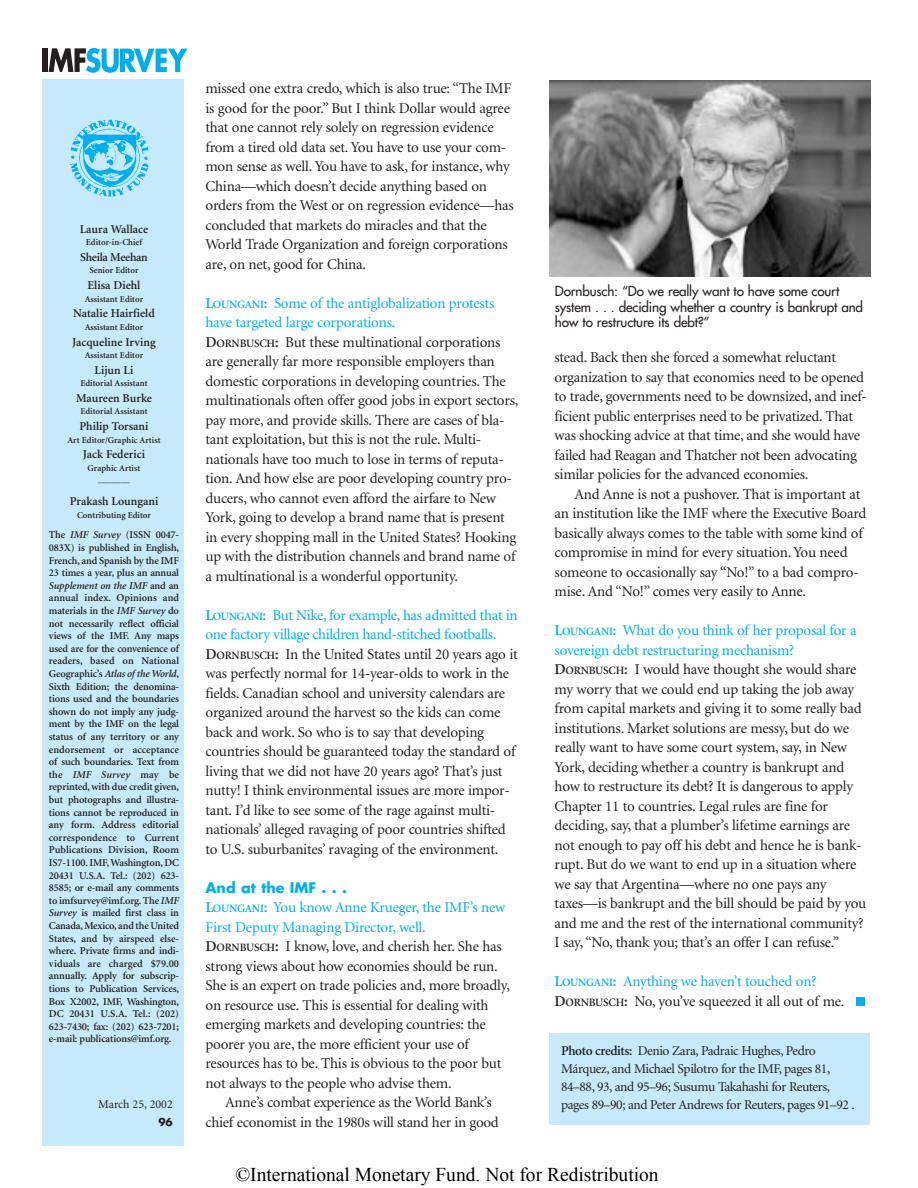
<style>
.page{position:relative;width:918px;height:1188px;background:#fff}
.page>*{position:absolute;margin:0;border:0;box-sizing:border-box;transform-origin:0 0}
.t1{font:19.5px "Times New Roman";color:#000}
.t2{font:15px/19.5px "Minion";letter-spacing:-.015em;color:#231f20}
.t3{font:700 14.25px "Futura";color:#00aeef}
.t4{font:13.5px/18px "Minion";letter-spacing:-.03em;color:#231f20}
.t5{font:13.5px/15.8px "Futura";letter-spacing:-.01em;color:#231f20}
.t6{font:600 12px "Minion";color:#231f20}
.t7{font:12px "Minion";color:#231f20}
.t8{font:600 12px "Minion";letter-spacing:-.025em;color:#231f20}
.t9{font:600 10.5px/12.6px "Minion";letter-spacing:-.015em;color:#231f20;text-align:justify}
.t10{font:700 10.5px "Futura";color:#231f20}
.t11{font:600 9px/10.8px "Minion";color:#231f20;text-align:center}
.s1{font-style:italic}
.s2{font-weight:600;color:#00aeef}
.s3{font-weight:600;font-size:11.25px;color:#00aeef}
.s4{color:#00aeef}
.s5{font-weight:600}
.s6{font-weight:600;font-size:11.25px}
</style>
<div class="page">
<div style="left:43px;top:48px;width:5px;height:24px;background:#231f20"></div>
<svg style="left:49px;top:48px;width:139px;height:25px"></svg>
<div style="left:42px;top:79px;width:141px;height:1067px;background:#c6eafb"></div>
<div style="left:856px;top:997px;width:9px;height:9px;background:#00aeef"></div>
<img style="left:70px;top:119px;width:79px;height:78px">
<div style="left:549px;top:1034px;width:321px;height:91px;background:#c6eafb"></div>
<img style="left:549px;top:81px;width:321px;height:195px">
<p class="t6" style="left:80px;top:224px;width:70px">Laura Wallace</p>
<p class="t11" style="left:86px;top:238px;width:58px">Editor-in-Chief</p>
<p class="t8" style="left:80px;top:253px;width:69px">Sheila Meehan</p>
<p class="t11" style="left:89px;top:266px;width:51px">Senior Editor</p>
<p class="t6" style="left:88px;top:281px;width:54px">Elisa Diehl</p>
<p class="t11" style="left:85px;top:294px;width:60px">Assistant Editor</p>
<p class="t6" style="left:73px;top:309px;width:83px">Natalie Hairfield</p>
<p class="t11" style="left:85px;top:322px;width:60px">Assistant Editor</p>
<p class="t6" style="left:72px;top:337px;width:85px">Jacqueline Irving</p>
<p class="t11" style="left:85px;top:350px;width:60px">Assistant Editor</p>
<p class="t6" style="left:95px;top:365px;width:40px">Lijun Li</p>
<p class="t11" style="left:80px;top:379px;width:69px">Editorial Assistant</p>
<p class="t6" style="left:76px;top:394px;width:77px">Maureen Burke</p>
<p class="t11" style="left:80px;top:407px;width:69px">Editorial Assistant</p>
<p class="t6" style="left:79px;top:422px;width:71px">Philip Torsani</p>
<p class="t11" style="left:67px;top:435px;width:95px">Art Editor/Graphic Artist</p>
<p class="t6" style="left:83px;top:450px;width:64px">Jack Federici</p>
<p class="t11" style="left:88px;top:463px;width:54px">Graphic Artist _______</p>
<p class="t6" style="left:70px;top:497px;width:90px">Prakash Loungani</p>
<p class="t11" style="left:77px;top:510px;width:75px">Contributing Editor</p>
<p class="t9" style="left:49px;top:530px;width:132px">The <span class="s1">IMF Survey</span> (ISSN 0047- 083X) is published in English, French, and Spanish by the IMF 23 times a year, plus an annual <span class="s1">Supplement on the IMF</span> and an annual index. Opinions and materials in the <span class="s1">IMF Survey</span> do not necessarily reflect official views of the IMF. Any maps used are for the convenience of readers, based on National Geographic’s <span class="s1">Atlas of the World</span>, Sixth Edition; the denomina&shy;tions used and the boundaries shown do not imply any judg&shy;ment by the IMF on the legal status of any territory or any endorsement or acceptance of such boundaries. Text from the <span class="s1">IMF Survey</span> may be reprinted,with due credit given, but photographs and illustra&shy;tions cannot be reproduced in any form. Address editorial correspondence to Current Publications Division, Room IS7-1100. IMF,Washington, DC 20431 U.S.A. Tel.: (202) 623- 8585; or e-mail any comments to imfsurvey@imf.org.The <span class="s1">IMF Survey</span> is mailed first class in Canada,Mexico, and the United States, and by airspeed else&shy;where. Private firms and indi&shy;viduals are charged $79.00 annually. Apply for subscrip&shy;tions to Publication Services, Box X2002, IMF, Washington, DC 20431 U.S.A. Tel.: (202)<br>623-7430; fax: (202) 623-7201; e-mail: publications@imf.org.</p>
<p class="t7" style="left:98px;top:1100px;width:76px">March 25, 2002</p>
<p class="t10" style="left:158px;top:1118px;width:16px">96</p>
<p class="t2" style="left:206px;top:80px;width:310px">missed one extra credo, which is also true: “The IMF is good for the poor.” But I think Dollar would agree that one cannot rely solely on regression evidence from a tired old data set. You have to use your com&shy;mon sense as well. You have to ask, for instance, why China—which doesn’t decide anything based on orders from the West or on regression evidence—has concluded that markets do miracles and that the World Trade Organization and foreign corporations are, on net, good for China.</p>
<p class="t2" style="left:206px;top:294px;width:315px"><span class="s2">L</span><span class="s3">OUNGANI</span><span class="s2">:</span> <span class="s4">Some of the antiglobalization protests have targeted large corporations.<br></span><span class="s5">D</span><span class="s6">ORNBUSCH</span><span class="s5">:</span> But these multinational corporations are generally far more responsible employers than domestic corporations in developing countries. The multinationals often offer good jobs in export sectors, pay more, and provide skills. There are cases of bla&shy;tant exploitation, but this is not the rule. Multi&shy;nationals have too much to lose in terms of reputa&shy;tion. And how else are poor developing country pro&shy;ducers, who cannot even afford the airfare to New York, going to develop a brand name that is present in every shopping mall in the United States? Hooking up with the distribution channels and brand name of a multinational is a wonderful opportunity.</p>
<p class="t2" style="left:205px;top:606px;width:314px"><span class="s2">L</span><span class="s3">OUNGANI</span><span class="s2">:</span> <span class="s4">But Nike, for example, has admitted that in one factory village children hand-stitched footballs.<br></span><span class="s5">D</span><span class="s6">ORNBUSCH</span><span class="s5">:</span> In the United States until 20 years ago it was perfectly normal for 14-year-olds to work in the fields. Canadian school and university calendars are organized around the harvest so the kids can come back and work. So who is to say that developing countries should be guaranteed today the standard of living that we did not have 20 years ago? That’s just nutty! I think environmental issues are more impor&shy;tant. I’d like to see some of the rage against multi&shy;nationals’ alleged ravaging of poor countries shifted to U.S. suburbanites’ ravaging of the environment.</p>
<p class="t3" style="left:206px;top:881px;width:143px">And at the IMF . . .</p>
<p class="t2" style="left:205px;top:899px;width:306px"><span class="s2">L</span><span class="s3">OUNGANI</span><span class="s2">:</span> <span class="s4">You know Anne Krueger, the IMF’s new First Deputy Managing Director, well.<br></span><span class="s5">D</span><span class="s6">ORNBUSCH</span><span class="s5">:</span> I know, love, and cherish her. She has strong views about how economies should be run.<br>She is an expert on trade policies and, more broadly, on resource use. This is essential for dealing with emerging markets and developing countries: the poorer you are, the more efficient your use of resources has to be. This is obvious to the poor but not always to the people who advise them.</p>
<p class="t2" style="left:205px;top:1094px;width:295px;text-indent:20px">Anne’s combat experience as the World Bank’s chief economist in the 1980s will stand her in good</p>
<p class="t5" style="left:555px;top:284px;width:310px">Dornbusch: “Do we really want to have some court system . . . deciding whether a country is bankrupt and how to restructure its debt?”</p>
<p class="t2" style="left:555px;top:349px;width:314px">stead. Back then she forced a somewhat reluctant organization to say that economies need to be opened to trade, governments need to be downsized, and inef&shy;ficient public enterprises need to be privatized. That was shocking advice at that time, and she would have failed had Reagan and Thatcher not been advocating similar policies for the advanced economies.</p>
<p class="t2" style="left:555px;top:485px;width:313px;text-indent:20px">And Anne is not a pushover. That is important at an institution like the IMF where the Executive Board basically always comes to the table with some kind of compromise in mind for every situation. You need someone to occasionally say “No!” to a bad compro&shy;mise. And “No!” comes very easily to Anne.</p>
<p class="t2" style="left:555px;top:622px;width:313px"><span class="s2">L</span><span class="s3">OUNGANI</span><span class="s2">:</span> <span class="s4">What do you think of her proposal for a sovereign debt restructuring mechanism?<br></span><span class="s5">D</span><span class="s6">ORNBUSCH</span><span class="s5">:</span> I would have thought she would share my worry that we could end up taking the job away from capital markets and giving it to some really bad institutions. Market solutions are messy, but do we really want to have some court system, say, in New York, deciding whether a country is bankrupt and how to restructure its debt? It is dangerous to apply Chapter 11 to countries. Legal rules are fine for deciding, say, that a plumber’s lifetime earnings are not enough to pay off his debt and hence he is bank&shy;rupt. But do we want to end up in a situation where we say that Argentina—where no one pays any taxes—is bankrupt and the bill should be paid by you and me and the rest of the international community?<br>I say, “No, thank you; that’s an offer I can refuse.”</p>
<p class="t2" style="left:555px;top:973px;width:291px"><span class="s2">L</span><span class="s3">OUNGANI</span><span class="s2">:</span> <span class="s4">Anything we haven’t touched on?<br></span><span class="s5">D</span><span class="s6">ORNBUSCH</span><span class="s5">:</span> No, you’ve squeezed it all out of me.</p>
<p class="t4" style="left:561px;top:1043px;width:295px"><span class="s5">Photo credits:</span> Denio Zara, Padraic Hughes, Pedro Márquez, and Michael Spilotro for the IMF, pages 81, 84–88, 93, and 95–96; Susumu Takahashi for Reuters, pages 89–90; and Peter Andrews for Reuters, pages 91–92 .</p>
<h1 class="t1" style="left:236px;top:1161px;width:425px">©International Monetary Fund. Not for Redistribution</h1>
</div>
